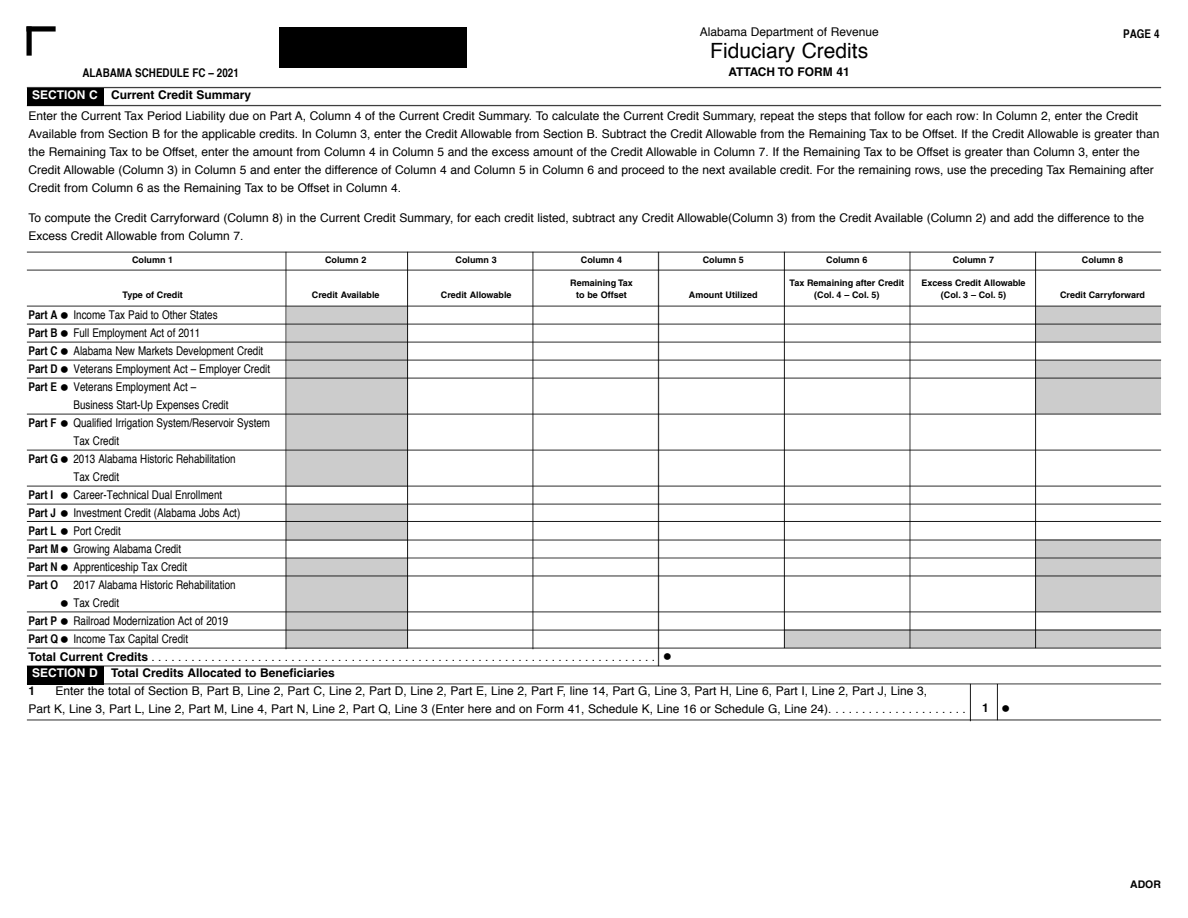
<style>
.page{position:relative;width:1188px;height:918px;background:#fff}
.page>*{position:absolute;margin:0;border:0;box-sizing:border-box;transform-origin:0 0}
.t1{font:21px "Helvetica";color:#000}
.t2{font:13.5px/18px "Newspaper Pi BT";color:#000;text-align:justify}
.t3{font:12px/18px "Helvetica";color:#000}
.t4{font:condensed 12px/18px "Helvetica";color:#000}
.t5{font:700 condensed 12px "Helvetica";color:#000}
.t6{font:700 12px/18px "Helvetica";color:#000}
.t7{font:700 10.5px "Helvetica";color:#000}
.t8{font:700 9px "Helvetica";color:#000}
.s1{color:#fff}
.s2{font-weight:700}
.s3{font-stretch:condensed}
.s4{font-family:"Newspaper Pi BT";font-size:13.5px}
.s5{font-family:"Newspaper Pi BT";font-weight:400;font-size:13.5px}
</style>
<div class="page">
<div style="left:27px;top:666px;width:76px;height:18px;background:#000"></div>
<div style="left:27px;top:88px;width:76px;height:18px;background:#000"></div>
<div style="left:785px;top:630px;width:376px;height:18px;background:#ccc"></div>
<div style="left:287px;top:306px;width:120px;height:181px;background:#ccc"></div>
<div style="left:286px;top:504px;width:121px;height:36px;background:#ccc"></div>
<div style="left:286px;top:558px;width:121px;height:90px;background:#ccc"></div>
<div style="left:1036px;top:540px;width:125px;height:72px;background:#ccc"></div>
<div style="left:1036px;top:360px;width:125px;height:54px;background:#ccc"></div>
<div style="left:1036px;top:306px;width:125px;height:36px;background:#ccc"></div>
<img style="left:26px;top:33px;width:6px;height:23px">
<img style="left:26px;top:26px;width:30px;height:7px">
<div style="left:280px;top:27px;width:187px;height:41px;background:#000"></div>
<img style="left:26px;top:86px;width:1136px;height:4px">
<img style="left:26px;top:103px;width:1136px;height:4px">
<img style="left:26px;top:647px;width:1136px;height:2px">
<img style="left:26px;top:521px;width:1136px;height:1px">
<img style="left:656px;top:251px;width:5px;height:413px">
<img style="left:284px;top:251px;width:4px;height:399px">
<img style="left:405px;top:251px;width:4px;height:398px">
<img style="left:531px;top:251px;width:4px;height:399px">
<img style="left:782px;top:251px;width:5px;height:398px">
<img style="left:908px;top:251px;width:4px;height:398px">
<img style="left:1034px;top:251px;width:4px;height:398px">
<img style="left:26px;top:682px;width:1136px;height:3px">
<img style="left:26px;top:664px;width:1136px;height:4px">
<img style="left:968px;top:682px;width:5px;height:36px">
<img style="left:995px;top:682px;width:5px;height:36px">
<img style="left:26px;top:718px;width:1136px;height:4px">
<p class="t3" style="left:700px;top:23px;width:181px">Alabama Department of Revenue</p>
<h1 class="t1" style="left:710px;top:35px;width:160px">Fiduciary Credits</h1>
<p class="t5" style="left:83px;top:65px;width:158px">ALABAMA SCHEDULE FC – 2021</p>
<p class="t6" style="left:729px;top:63px;width:123px">ATTACH TO FORM 41</p>
<p class="t6" style="left:32px;top:86px;width:221px"><span class="s1">SECTION C</span> Current Credit Summary</p>
<p class="t5" style="left:1123px;top:26px;width:38px">PAGE 4</p>
<p class="t3" style="left:28px;top:107px;width:1132px">Enter the Current Tax Period Liability due on Part A, Column 4 of the Current Credit Summary. To calculate the Current Credit Summary, repeat the steps that follow for each row: In Column 2, enter the Credit Available from Section B for the applicable credits. In Column 3, enter the Credit Allowable from Section B. Subtract the Credit Allowable from the Remaining Tax to be Offset. If the Credit Allowable is greater than the Remaining Tax to be Offset, enter the amount from Column 4 in Column 5 and the excess amount of the Credit Allowable in Column 7. If the Remaining Tax to be Offset is greater than Column 3, enter the Credit Allowable (Column 3) in Column 5 and enter the difference of Column 4 and Column 5 in Column 6 and proceed to the next available credit. For the remaining rows, use the preceding Tax Remaining after Credit from Column 6 as the Remaining Tax to be Offset in Column 4.</p>
<p class="t3" style="left:28px;top:209px;width:1117px">To compute the Credit Carryforward (Column 8) in the Current Credit Summary, for each credit listed, subtract any Credit Allowable(Column 3) from the Credit Available (Column 2) and add the difference to the<br>Excess Credit Allowable from Column 7.</p>
<p class="t8" style="left:132px;top:255px;width:43px">Column 1</p>
<p class="t8" style="left:325px;top:255px;width:43px">Column 2</p>
<p class="t8" style="left:456px;top:255px;width:43px">Column 3</p>
<p class="t8" style="left:581px;top:255px;width:43px">Column 4</p>
<p class="t8" style="left:703px;top:255px;width:43px">Column 5</p>
<p class="t8" style="left:826px;top:255px;width:43px">Column 6</p>
<p class="t8" style="left:953px;top:255px;width:43px">Column 7</p>
<p class="t8" style="left:1082px;top:255px;width:43px">Column 8</p>
<p class="t8" style="left:570px;top:277px;width:64px">Remaining Tax</p>
<p class="t8" style="left:790px;top:277px;width:116px">Tax Remaining after Credit</p>
<p class="t8" style="left:921px;top:277px;width:106px">Excess Credit Allowable</p>
<p class="t8" style="left:122px;top:289px;width:62px">Type of Credit</p>
<p class="t8" style="left:312px;top:289px;width:69px">Credit Available</p>
<p class="t8" style="left:441px;top:289px;width:72px">Credit Allowable</p>
<p class="t8" style="left:576px;top:289px;width:52px">to be Offset</p>
<p class="t8" style="left:689px;top:289px;width:70px">Amount Utilized</p>
<p class="t8" style="left:814px;top:289px;width:67px">(Col. 4 – Col. 5)</p>
<p class="t8" style="left:941px;top:289px;width:67px">(Col. 3 – Col. 5)</p>
<p class="t8" style="left:1060px;top:289px;width:86px">Credit Carryforward</p>
<p class="t5" style="left:28px;top:307px;width:31px">Part A</p>
<p class="t4" style="left:73px;top:305px;width:146px">Income Tax Paid to Other States</p>
<p class="t5" style="left:28px;top:325px;width:31px">Part B</p>
<p class="t4" style="left:73px;top:323px;width:128px">Full Employment Act of 2011</p>
<p class="t5" style="left:28px;top:343px;width:31px">Part C</p>
<p class="t4" style="left:73px;top:341px;width:191px">Alabama New Markets Development Credit</p>
<p class="t5" style="left:28px;top:361px;width:31px">Part D</p>
<p class="t4" style="left:73px;top:359px;width:198px">Veterans Employment Act – Employer Credit</p>
<p class="t5" style="left:28px;top:379px;width:30px">Part E</p>
<p class="t4" style="left:73px;top:377px;width:157px">Veterans Employment Act –<br>Business Start-Up Expenses Credit</p>
<p class="t5" style="left:28px;top:415px;width:30px">Part F</p>
<p class="t4" style="left:73px;top:413px;width:198px">Qualified Irrigation System/Reservoir System<br>Tax Credit</p>
<p class="t5" style="left:28px;top:451px;width:31px">Part G</p>
<p class="t4" style="left:73px;top:449px;width:164px">2013 Alabama Historic Rehabilitation<br>Tax Credit</p>
<p class="t5" style="left:28px;top:487px;width:26px">Part I</p>
<p class="t4" style="left:73px;top:485px;width:150px">Career-Technical Dual Enrollment</p>
<p class="t5" style="left:28px;top:505px;width:29px">Part J</p>
<p class="t4" style="left:73px;top:503px;width:168px">Investment Credit (Alabama Jobs Act)</p>
<p class="t5" style="left:28px;top:523px;width:30px">Part L</p>
<p class="t2" style="left:60px;top:307px;width:11px">• • • • •</p>
<p class="t2" style="left:60px;top:414px;width:11px">•</p>
<p class="t2" style="left:60px;top:450px;width:11px">•</p>
<p class="t2" style="left:60px;top:486px;width:11px">• • • • •</p>
<p class="t2" style="left:60px;top:594px;width:11px">• • •</p>
<p class="t4" style="left:28px;top:521px;width:154px;text-indent:45px">Port Credit<br><span class="s2">Part M</span> Growing Alabama Credit<br><span class="s2">Part N</span></p>
<p class="t4" style="left:73px;top:557px;width:115px">Apprenticeship Tax Credit</p>
<p class="t5" style="left:28px;top:577px;width:31px">Part O</p>
<p class="t4" style="left:73px;top:575px;width:164px">2017 Alabama Historic Rehabilitation<br>Tax Credit</p>
<p class="t5" style="left:28px;top:613px;width:30px">Part P</p>
<p class="t4" style="left:73px;top:611px;width:156px">Railroad Modernization Act of 2019</p>
<p class="t5" style="left:28px;top:631px;width:31px">Part Q</p>
<p class="t3" style="left:28px;top:630px;width:645px;text-indent:45px"><span class="s3">Income Tax Capital Credit<br></span><span class="s2">Total Current Credits</span>............................................................................ <span class="s4">•</span></p>
<p class="t6" style="left:28px;top:664px;width:308px;text-indent:4px"><span class="s1">SECTION D</span> Total Credits Allocated to Beneficiaries<br>1</p>
<p class="t3" style="left:28px;top:682px;width:939px;text-indent:27px">Enter the total of Section B, Part B, Line 2, Part C, Line 2, Part D, Line 2, Part E, Line 2, Part F, line 14, Part G, Line 3, Part H, Line 6, Part I, Line 2, Part J, Line 3,<br>Part K, Line 3, Part L, Line 2, Part M, Line 4, Part N, Line 2, Part Q, Line 3 (Enter here and on Form 41, Schedule K, Line 16 or Schedule G, Line 24). . . . . . . . . . . . . . . . . . . . .</p>
<p class="t6" style="left:982px;top:699px;width:30px">1 <span class="s5">•</span></p>
<p class="t7" style="left:1130px;top:878px;width:32px">ADOR</p>
</div>
